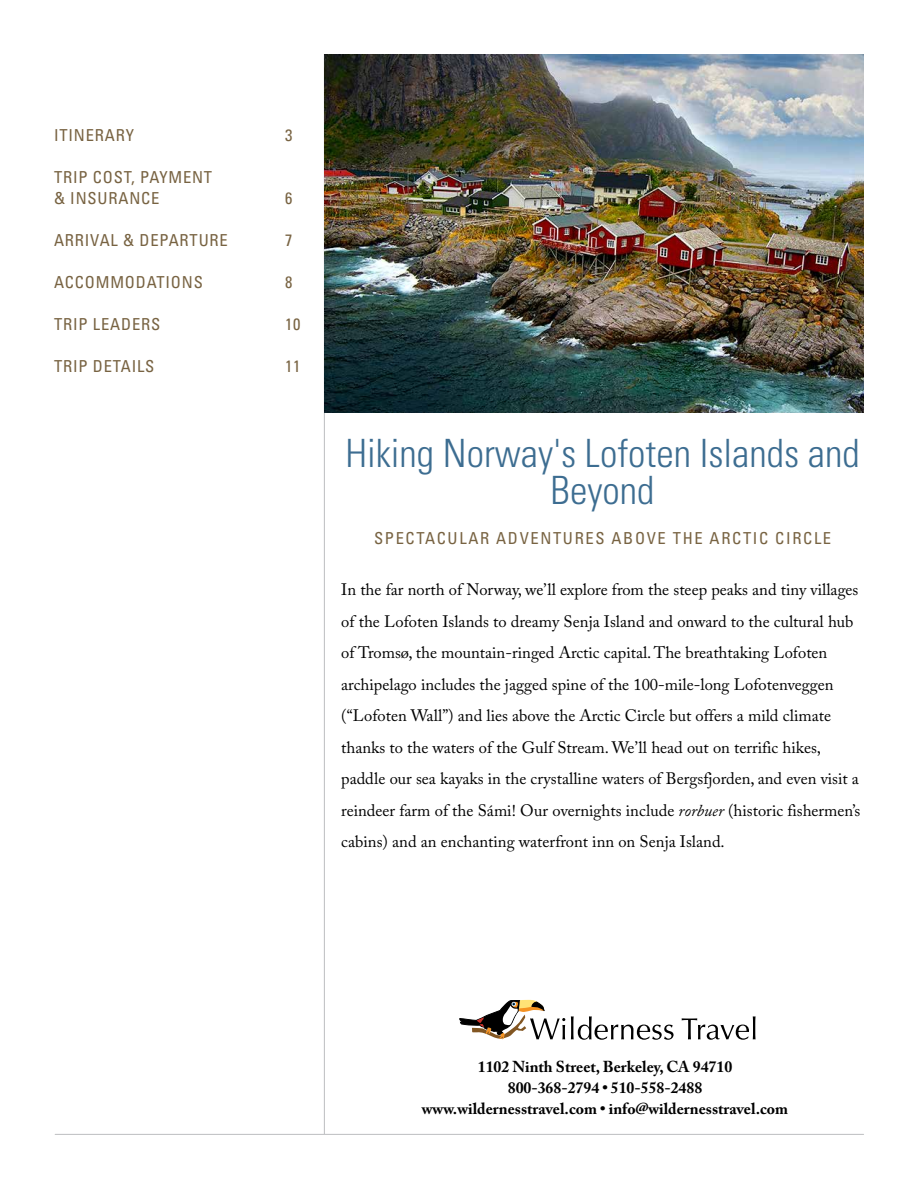
<style>
.page{position:relative;width:918px;height:1188px;background:#fff}
.page>*{position:absolute;margin:0;border:0;box-sizing:border-box;transform-origin:0 0}
.t1{font:300 condensed 39px/37.5px "Univers LT Std";color:#3d6d91;text-align:center}
.t2{font:16.5px/31.5px "Adobe Caslon Pro";color:#000}
.t3{font:condensed 16.5px/21px "Univers LT Std";letter-spacing:.05em;color:#786342}
.t4{font:condensed 16.5px "Univers LT Std";letter-spacing:.1em;color:#786342}
.t5{font:700 15.75px/21px "Adobe Caslon Pro";color:#000;text-align:center}
.s1{font-style:italic}
</style>
<div class="page">
<hr style="left:324px;top:54px;width:1px;height:1080px;background:#bcbec0">
<hr style="left:55px;top:1134px;width:809px;height:1px;background:#bcbec0">
<img style="left:324px;top:54px;width:540px;height:359px">
<svg style="left:571px;top:1016px;width:103px;height:24px"></svg>
<svg style="left:682px;top:1016px;width:74px;height:24px"></svg>
<svg style="left:459px;top:1000px;width:106px;height:39px"></svg>
<p class="t3" style="left:54px;top:124px;width:81px">ITINERARY</p>
<p class="t3" style="left:285px;top:124px;width:9px">3</p>
<p class="t3" style="left:54px;top:166px;width:160px">TRIP COST, PAYMENT &amp; INSURANCE</p>
<p class="t3" style="left:285px;top:187px;width:9px">6</p>
<p class="t3" style="left:54px;top:229px;width:175px">ARRIVAL &amp; DEPARTURE</p>
<p class="t3" style="left:285px;top:229px;width:9px">7</p>
<p class="t3" style="left:54px;top:271px;width:150px">ACCOMMODATIONS</p>
<p class="t3" style="left:285px;top:271px;width:9px">8</p>
<p class="t3" style="left:54px;top:313px;width:108px">TRIP LEADERS</p>
<p class="t3" style="left:285px;top:313px;width:17px">10</p>
<p class="t3" style="left:54px;top:355px;width:102px">TRIP DETAILS</p>
<p class="t3" style="left:285px;top:355px;width:17px">11</p>
<h1 class="t1" style="left:345px;top:434px;width:516px">Hiking Norway's Lofoten Islands and<br>Beyond</h1>
<p class="t4" style="left:374px;top:527px;width:459px">SPECTACULAR ADVENTURES ABOVE THE ARCTIC CIRCLE</p>
<p class="t2" style="left:341px;top:574px;width:521px">In the far north of Norway, we’ll explore from the steep peaks and tiny villages of the Lofoten Islands to dreamy Senja Island and onward to the cultural hub of Tromsø, the mountain-ringed Arctic capital. The breathtaking Lofoten archipelago includes the jagged spine of the 100-mile-long Lofotenveggen (“Lofoten Wall”) and lies above the Arctic Circle but offers a mild climate thanks to the waters of the Gulf Stream. We’ll head out on terrific hikes, paddle our sea kayaks in the crystalline waters of Bergsfjorden, and even visit a reindeer farm of the Sámi! Our overnights include <span class="s1">rorbuer</span> (historic fishermen’s cabins) and an enchanting waterfront inn on Senja Island.</p>
<p class="t5" style="left:422px;top:1056px;width:368px">1102 Ninth Street, Berkeley, CA 94710<br>800-368-2794 • 510-558-2488 www.wildernesstravel.com • info@wildernesstravel.com</p>
</div>
